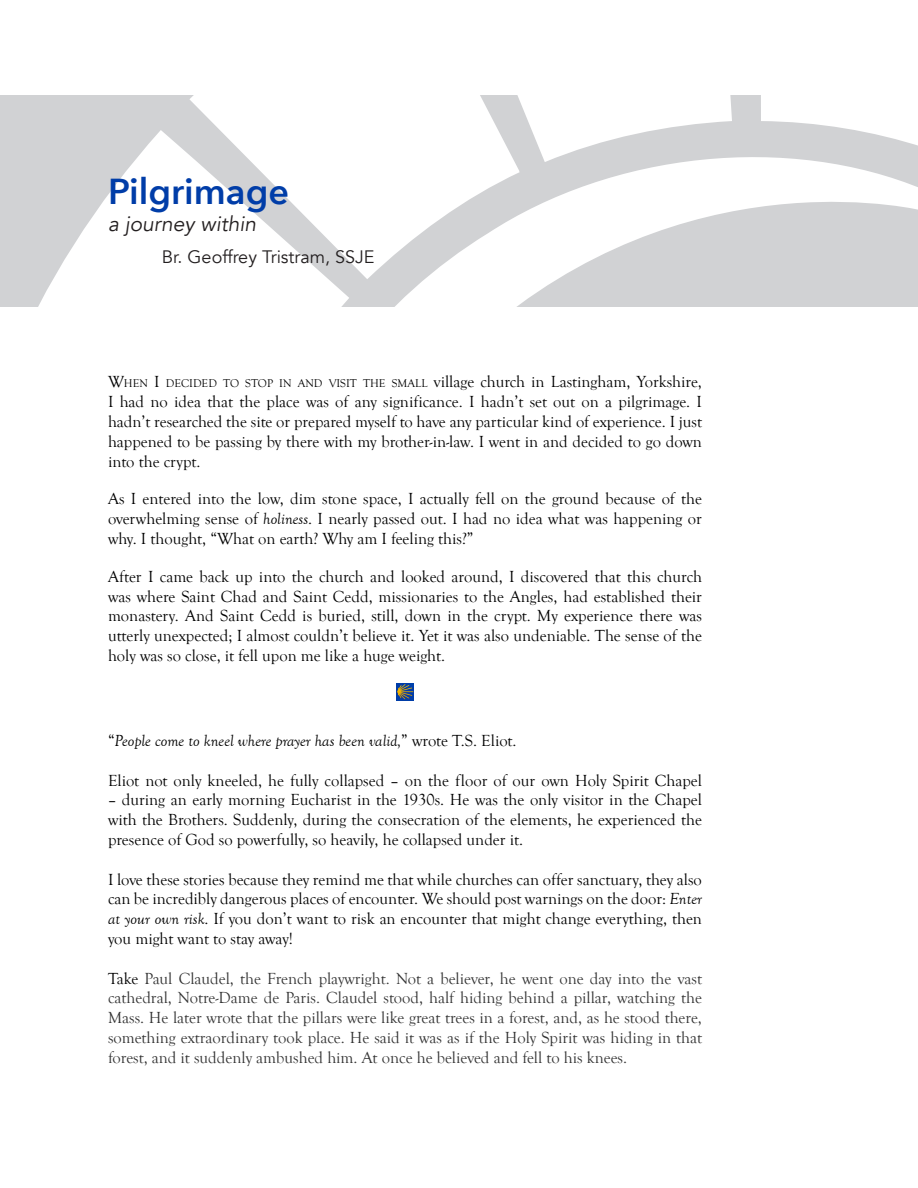
<style>
.page{position:relative;width:918px;height:1188px;background:#fff}
.page>*{position:absolute;margin:0;border:0;box-sizing:border-box;transform-origin:0 0}
.t1{font:600 36px "Avenir Next";color:#003da8}
.t2{font:italic 21px "Avenir";color:#231f20}
.t3{font:18px "Avenir";color:#231f20}
.t4{font:16.5px/19.8px "Goudy Old Style T";color:#000;text-align:justify}
.t5{font:16.5px/19.8px "Goudy Old Style T";color:#333;text-align:justify}
.t6{font:italic 16.5px "Goudy Old Style T";color:#000}
.s1{font-style:inherit}
.s2{font-size:11.55px}
.s3{font-style:italic}
.s4{font-style:normal}
.s5{color:#000}
</style>
<div class="page">
<img style="left:397px;top:684px;width:16px;height:16px">
<svg style="left:0;top:95px;width:918px;height:212px"></svg>
<h1 class="t1" style="left:108px;top:161px;width:183px">Pilgrimage</h1>
<p class="t2" style="left:108px;top:212px;width:150px">a journey within</p>
<p class="t3" style="left:162px;top:246px;width:214px">Br. Geoffrey Tristram, SSJE</p>
<p class="t4" style="left:108px;top:372px;width:596px"><span class="s1">W</span><span class="s2">HEN</span> <span class="s1">I</span> <span class="s2">DECIDED TO STOP IN AND VISIT THE SMALL</span> village church in Lastingham, Yorkshire, I had no idea that the place was of any significance. I hadn’t set out on a pilgrimage. I hadn’t researched the site or prepared myself to have any particular kind of experience. I just happened to be passing by there with my brother-in-law. I went in and decided to go down into the crypt.</p>
<p class="t4" style="left:108px;top:489px;width:595px">As I entered into the low, dim stone space, I actually fell on the ground because of the overwhelming sense of <span class="s3">holiness</span>. I nearly passed out. I had no idea what was happening or why. I thought, “What on earth? Why am I feeling this?”</p>
<p class="t4" style="left:108px;top:567px;width:595px">After I came back up into the church and looked around, I discovered that this church was where Saint Chad and Saint Cedd, missionaries to the Angles, had established their monastery. And Saint Cedd is buried, still, down in the crypt. My experience there was utterly unexpected; I almost couldn’t believe it. Yet it was also undeniable. The sense of the holy was so close, it fell upon me like a huge weight.</p>
<p class="t6" style="left:108px;top:732px;width:410px"><span class="s4">“</span>People come to kneel where prayer has been valid,<span class="s4">” wrote T.S. Eliot.</span></p>
<p class="t4" style="left:108px;top:771px;width:596px">Eliot not only kneeled, he fully collapsed – on the floor of our own Holy Spirit Chapel</p>
<p class="t4" style="left:108px;top:790px;width:596px">– during an early morning Eucharist in the 1930s. He was the only visitor in the Chapel with the Brothers. Suddenly, during the consecration of the elements, he experienced the presence of God so powerfully, so heavily, he collapsed under it.</p>
<p class="t4" style="left:108px;top:870px;width:596px">I love these stories because they remind me that while churches can offer sanctuary, they also can be incredibly dangerous places of encounter. We should post warnings on the door: <span class="s3">Enter at your own risk</span>. If you don’t want to risk an encounter that might change everything, then you might want to stay away!</p>
<p class="t5" style="left:108px;top:969px;width:596px"><span class="s5">Take</span> Paul Claudel, the French playwright. Not a believer, he went one day into the vast cathedral, Notre-Dame de Paris. Claudel stood, half hiding behind a pillar, watching the Mass. He later wrote that the pillars were like great trees in a forest, and, as he stood there, something extraordinary took place. He said it was as if the Holy Spirit was hiding in that forest, and it suddenly ambushed him. At once he believed and fell to his knees.</p>
</div>
